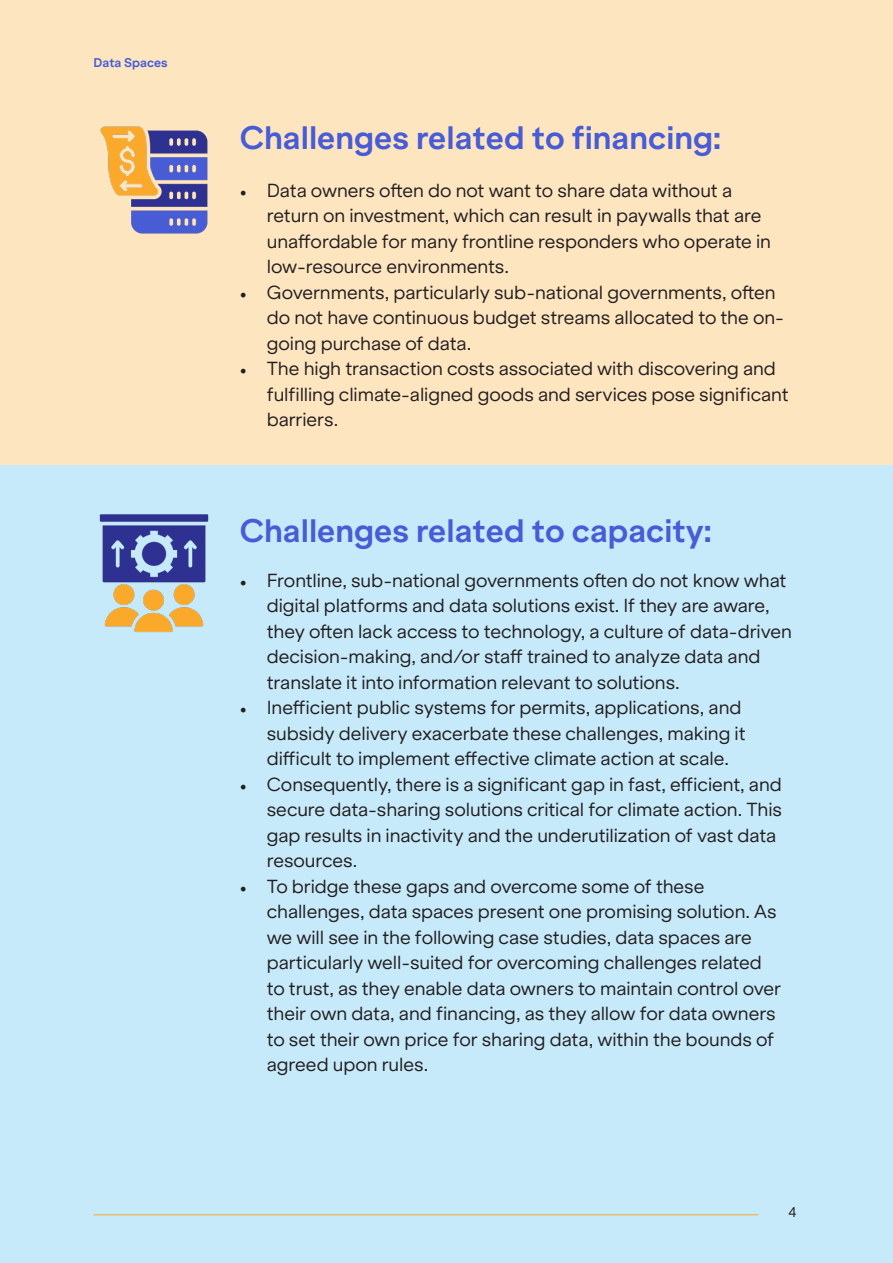
<style>
.page{position:relative;width:893px;height:1263px;background:#fff}
.page>*{position:absolute;margin:0;border:0;box-sizing:border-box;transform-origin:0 0}
.t1{font:700 30.9px "Klarheit Grotesk";color:#475cd6}
.t2{font:18px/25.5px "Klarheit Grotesk";letter-spacing:-.005em;color:#231f20}
.t3{font:13.5px "Klarheit Grotesk";color:#231f20}
.t4{font:700 12px "Klarheit Grotesk";color:#475cd6}
.s1{font-family:"Minion Pro"}
</style>
<div class="page">
<div style="left:0;top:0;width:893px;height:466px;background:#fde5c0"></div>
<div style="left:0;top:466px;width:893px;height:797px;background:#c6eafa"></div>
<img style="left:100px;top:126px;width:108px;height:108px">
<img style="left:99px;top:514px;width:110px;height:119px">
<hr style="left:94px;top:1214px;width:664px;height:1px;background:#faa82b">
<p class="t4" style="left:94px;top:53px;width:76px">Data Spaces</p>
<p class="t1" style="left:240px;top:112px;width:483px">Challenges related to financing:</p>
<p class="t2" style="left:267px;top:175px;width:506px;text-indent:-27px"><span class="s1">•</span> Data owners often do not want to share data without a return on investment, which can result in paywalls that are unaffordable for many frontline responders who operate in low-resource environments.</p>
<p class="t2" style="left:267px;top:277px;width:519px;text-indent:-27px"><span class="s1">•</span> Governments, particularly sub-national governments, often do not have continuous budget streams allocated to the on&shy;going purchase of data.</p>
<p class="t2" style="left:267px;top:354px;width:523px;text-indent:-27px"><span class="s1">•</span> The high transaction costs associated with discovering and fulfilling climate-aligned goods and services pose significant barriers.</p>
<p class="t1" style="left:240px;top:505px;width:473px">Challenges related to capacity:</p>
<p class="t2" style="left:267px;top:566px;width:527px;text-indent:-27px"><span class="s1">•</span> Frontline, sub-national governments often do not know what digital platforms and data solutions exist. If they are aware, they often lack access to technology, a culture of data-driven decision-making, and/or staff trained to analyze data and translate it into information relevant to solutions.</p>
<p class="t2" style="left:267px;top:693px;width:480px;text-indent:-27px"><span class="s1">•</span> Inefficient public systems for permits, applications, and subsidy delivery exacerbate these challenges, making it difficult to implement effective climate action at scale.</p>
<p class="t2" style="left:267px;top:770px;width:517px;text-indent:-27px"><span class="s1">•</span> Consequently, there is a significant gap in fast, efficient, and secure data-sharing solutions critical for climate action. This gap results in inactivity and the underutilization of vast data resources.</p>
<p class="t2" style="left:267px;top:872px;width:516px;text-indent:-27px"><span class="s1">•</span> To bridge these gaps and overcome some of these challenges, data spaces present one promising solution. As we will see in the following case studies, data spaces are particularly well-suited for overcoming challenges related to trust, as they enable data owners to maintain control over their own data, and financing, as they allow for data owners to set their own price for sharing data, within the bounds of agreed upon rules.</p>
<p class="t3" style="left:789px;top:1201px;width:10px">4</p>
</div>
